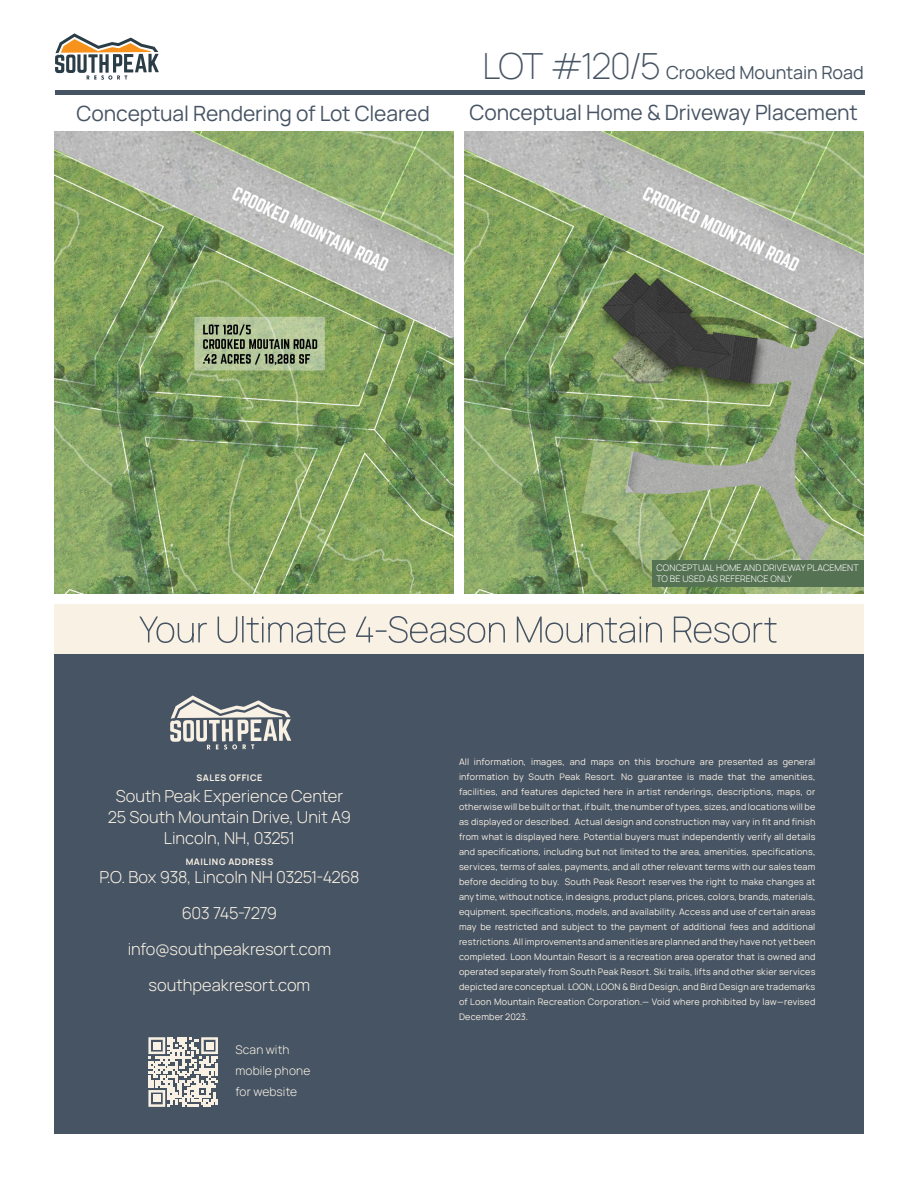
<style>
.page{position:relative;width:918px;height:1188px;background:#fff}
.page>*{position:absolute;margin:0;border:0;box-sizing:border-box;transform-origin:0 0}
.t1{font:21px "Manrope";letter-spacing:-.005em;color:#475464}
.t2{font:18px "Manrope";letter-spacing:-.005em;color:#475464}
.t3{font:300 16.5px "Manrope";letter-spacing:-.005em;color:#f9f2e4}
.t4{font:300 16.5px "Manrope";letter-spacing:-.025em;color:#f9f2e4}
.t5{font:300 16.5px "Manrope";letter-spacing:-.035em;color:#f9f2e4}
.t6{font:300 12px/21px "Manrope";letter-spacing:.015em;color:#f9f2e4}
.t7{font:9px/15px "Manrope";letter-spacing:.02em;color:#f9f2e4;text-align:justify}
.t8{font:300 9px "Manrope";letter-spacing:.01em;color:#fff}
.t9{font:700 9px "Manrope";letter-spacing:.06em;color:#f9f2e4}
.s1{font-weight:200;font-size:36px}
</style>
<div class="page">
<hr style="left:55px;top:91px;width:810px;height:4px;background:#475464">
<div style="left:54px;top:653px;width:810px;height:481px;background:#475464"></div>
<img style="left:54px;top:132px;width:400px;height:462px">
<img style="left:464px;top:132px;width:400px;height:462px">
<div style="left:54px;top:604px;width:810px;height:50px;background:#f9f2e4"></div>
<svg style="left:139px;top:616px;width:638px;height:27px"></svg>
<svg style="left:170px;top:696px;width:121px;height:54px"></svg>
<svg style="left:148px;top:1037px;width:70px;height:70px"></svg>
<div style="left:153px;top:1042px;width:7px;height:7px;background:#f9f2e4"></div>
<div style="left:206px;top:1042px;width:7px;height:7px;background:#f9f2e4"></div>
<div style="left:153px;top:1095px;width:7px;height:7px;background:#f9f2e4"></div>
<svg style="left:55px;top:33px;width:104px;height:47px"></svg>
<div style="left:653px;top:560px;width:211px;height:27px;background:#557253"></div>
<p class="t1" style="left:77px;top:98px;width:355px">Conceptual Rendering of Lot Cleared</p>
<p class="t2" style="left:482px;top:58px;width:383px"><span class="s1">LOT #120/5</span> Crooked Mountain Road</p>
<p class="t1" style="left:469px;top:97px;width:390px">Conceptual Home &amp; Driveway Placement</p>
<p class="t9" style="left:196px;top:770px;width:68px">SALES OFFICE</p>
<p class="t3" style="left:116px;top:784px;width:229px">South Peak Experience Center</p>
<p class="t3" style="left:108px;top:805px;width:245px">25 South Mountain Drive, Unit A9</p>
<p class="t3" style="left:164px;top:826px;width:133px">Lincoln, NH, 03251</p>
<p class="t9" style="left:186px;top:854px;width:89px">MAILING ADDRESS</p>
<p class="t4" style="left:99px;top:865px;width:262px">P.O. Box 938, Lincoln NH 03251-4268</p>
<p class="t5" style="left:182px;top:901px;width:97px">603 745-7279</p>
<p class="t3" style="left:128px;top:937px;width:205px">info@southpeakresort.com</p>
<p class="t3" style="left:149px;top:973px;width:163px">southpeakresort.com</p>
<p class="t6" style="left:235px;top:1039px;width:76px">Scan with mobile phone</p>
<p class="t6" style="left:235px;top:1081px;width:63px">for website</p>
<p class="t8" style="left:656px;top:562px;width:204px">CONCEPTUAL HOME AND DRIVEWAY PLACEMENT</p>
<p class="t8" style="left:656px;top:572px;width:137px">TO BE USED AS REFERENCE ONLY</p>
<p class="t7" style="left:459px;top:754px;width:358px">All information, images, and maps on this brochure are presented as general information by South Peak Resort. No guarantee is made that the amenities, facilities, and features depicted here in artist renderings, descriptions, maps, or otherwise will be built or that, if built, the number of types, sizes, and locations will be as displayed or described. Actual design and construction may vary in fit and finish from what is displayed here. Potential buyers must independently verify all details and specifications, including but not limited to the area, amenities, specifications, services, terms of sales, payments, and all other relevant terms with our sales team before deciding to buy. South Peak Resort reserves the right to make changes at any time, without notice, in designs, product plans, prices, colors, brands, materials, equipment, specifications, models, and availability. Access and use of certain areas may be restricted and subject to the payment of additional fees and additional restrictions. All improvements and amenities are planned and they have not yet been completed. Loon Mountain Resort is a recreation area operator that is owned and operated separately from South Peak Resort. Ski trails, lifts and other skier services depicted are conceptual. LOON, LOON &amp; Bird Design, and Bird Design are trademarks of Loon Mountain Recreation Corporation.— Void where prohibited by law—revised December 2023.</p>
</div>
